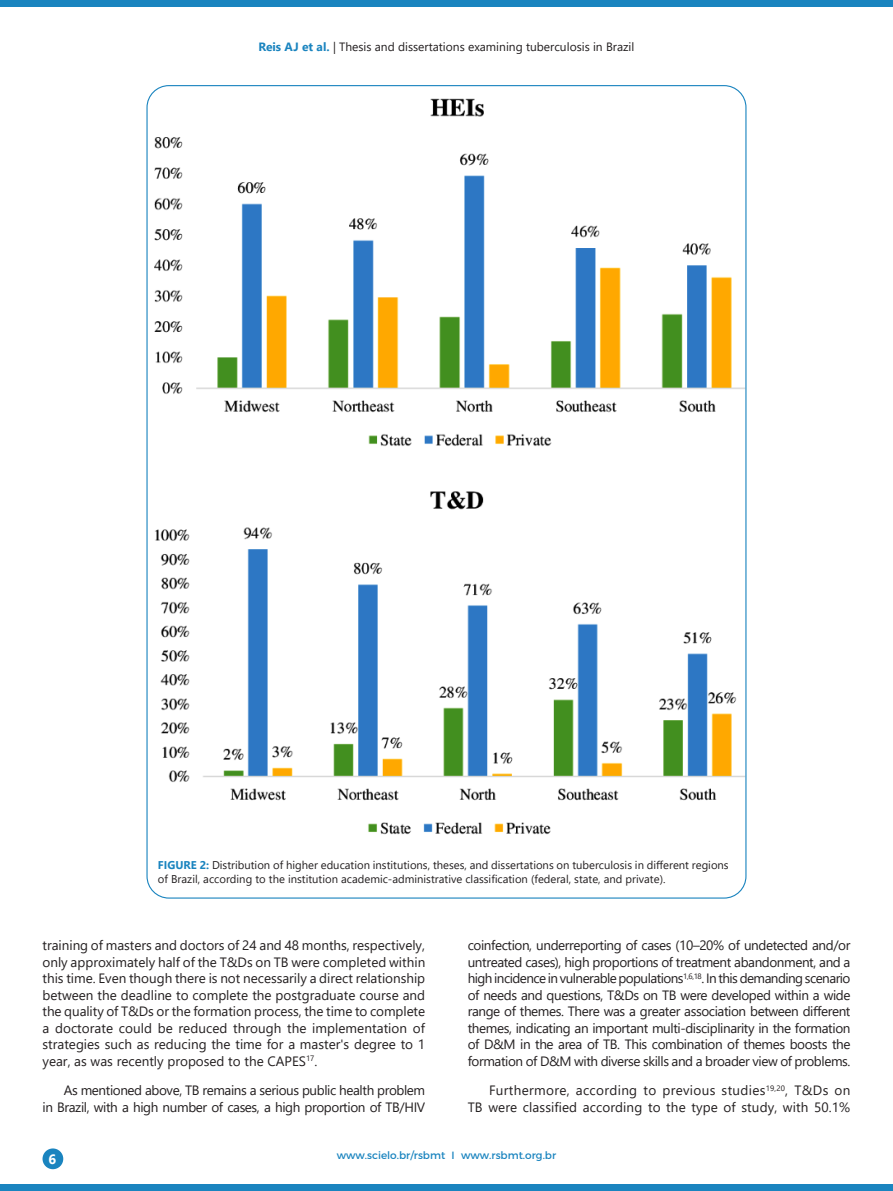
<style>
.page{position:relative;width:893px;height:1191px;background:#fff}
.page>*{position:absolute;margin:0;border:0;box-sizing:border-box;transform-origin:0 0}
.normal_1_5{font:13.5px/16.5px "Segoe UI";letter-spacing:-.03em;color:#231f20;text-align:justify}
.normal_1_5-2{font:13.5px/16.5px "Segoe UI";letter-spacing:.015em;color:#231f20;text-align:right}
.t1{font:700 13.5px "Ebrima";color:#fff}
.cabecalho{font:12px "Segoe UI";color:#231f20}
.FIGURA{font:11.25px/13.5px "Segoe UI";color:#231f20}
.t2{font:10.5px "Montserrat";color:#1a84bf}
.s1{font-weight:700;color:#1a84bf}
</style>
<div class="page">
<div style="left:43px;top:1148px;width:20px;height:21px;background:#1a84bf;border-radius:50%"></div>
<div style="left:0;top:0;width:893px;height:6px;background:#1a84bf"></div>
<div style="left:0;top:1184px;width:893px;height:7px;background:#1a84bf"></div>
<img style="left:148px;top:86px;width:597px;height:749px">
<p class="cabecalho" style="left:258px;top:36px;width:377px"><span class="s1">Reis AJ et al.</span> | Thesis and dissertations examining tuberculosis in Brazil</p>
<p class="FIGURA" style="left:158px;top:857px;width:572px"><span class="s1">FIGURE 2:</span> Distribution of higher education institutions, theses, and dissertations on tuberculosis in different regions of Brazil, according to the institution academic-administrative classification (federal, state, and private).</p>
<p class="normal_1_5" style="left:43px;top:936px;width:384px">training of masters and doctors of 24 and 48 months, respectively, only approximately half of the T&amp;Ds on TB were completed within this time. Even though there is not necessarily a direct relationship between the deadline to complete the postgraduate course and the quality of T&amp;Ds or the formation process, the time to complete a doctorate could be reduced through the implementation of strategies such as reducing the time for a master's degree to 1 year, as was recently proposed to the CAPES<sup>17</sup>.</p>
<p class="normal_1_5" style="left:43px;top:1080px;width:384px;text-align:right">As mentioned above, TB remains a serious public health problem<br>in Brazil, with a high number of cases, a high proportion of TB/HIV</p>
<p class="normal_1_5" style="left:468px;top:936px;width:384px">coinfection, underreporting of cases (10–20% of undetected and/or untreated cases), high proportions of treatment abandonment, and a high incidence in vulnerable populations<sup>1,6,18</sup>. In this demanding scenario of needs and questions, T&amp;Ds on TB were developed within a wide range of themes. There was a greater association between different themes, indicating an important multi-disciplinarity in the formation of D&amp;M in the area of TB. This combination of themes boosts the formation of D&amp;M with diverse skills and a broader view of problems.</p>
<p class="normal_1_5-2" style="left:468px;top:1080px;width:384px">Furthermore, according to previous studies<sup>19,20</sup>, T&amp;Ds on<br>TB were classified according to the type of study, with 50.1%</p>
<p class="t1" style="left:48px;top:1148px;width:9px">6</p>
<p class="t2" style="left:337px;top:1146px;width:221px">www.scielo.br/rsbmt I www.rsbmt.org.br</p>
</div>
